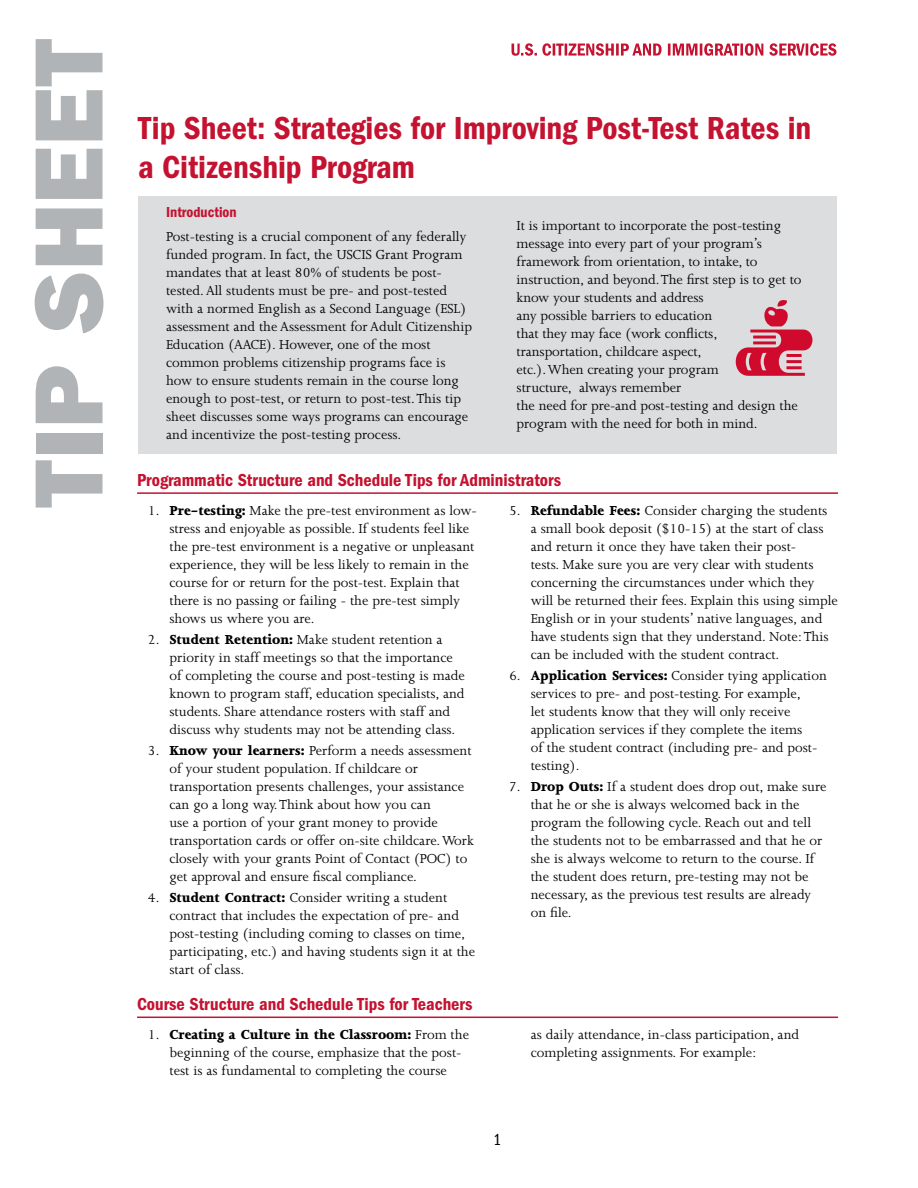
<style>
.page{position:relative;width:918px;height:1188px;background:#fff}
.page>*{position:absolute;margin:0;border:0;box-sizing:border-box;transform-origin:0 0}
.t1{font:97.5px "ITC Franklin Gothic Std Hvy";color:#b1b4b6}
.Heading{font:33px/39.6px "ITC Franklin Gothic Std Dm Cd";color:#c41230}
.Subhead{font:18px "ITC Franklin Gothic Std Dm Cd";color:#c41230}
.page_number{font:condensed 16.5px "ITC Franklin Gothic Std";color:#000}
.bullets_2_col{font:15px/18px "Joanna MT Std";color:#000}
.body_text{font:15px/18px "Joanna MT Std";color:#000}
.body_text-2{font:15px "ITC Franklin Gothic Std Dm Cd";color:#c41230}
.s1{font-weight:800}
</style>
<div class="page">
<div style="left:138px;top:196px;width:699px;height:258px;background:#dcddde"></div>
<hr style="left:137px;top:492px;width:701px;height:2px;background:#c41230">
<hr style="left:137px;top:1017px;width:701px;height:1px;background:#c41230">
<svg style="left:512px;top:43px;width:325px;height:13px"></svg>
<svg style="left:736px;top:300px;width:76px;height:76px"></svg>
<p class="t1" style="left:12px;top:508px;width:471px;rotate:-90deg">TIP SHEET</p>
<p class="Heading" style="left:138px;top:108px;width:675px">Tip Sheet: Strategies for Improving Post-Test Rates in a Citizenship Program</p>
<p class="body_text-2" style="left:166px;top:203px;width:72px">Introduction</p>
<p class="body_text" style="left:166px;top:228px;width:308px">Post-testing is a crucial component of any federally funded program. In fact, the USCIS Grant Program mandates that at least 80% of students be post&shy;tested. All students must be pre- and post-tested with a normed English as a Second Language (ESL) assessment and the Assessment for Adult Citizenship Education (AACE). However, one of the most common problems citizenship programs face is how to ensure students remain in the course long enough to post-test, or return to post-test. This tip sheet discusses some ways programs can encourage and incentivize the post-testing process.</p>
<p class="body_text" style="left:517px;top:217px;width:286px">It is important to incorporate the post-testing message into every part of your program’s framework from orientation, to intake, to instruction, and beyond. The first step is to get to know your students and address<br>any possible barriers to education<br>that they may face (work conflicts, transportation, childcare aspect,<br>etc.). When creating your program<br>structure, always remember<br>the need for pre-and post-testing and design the program with the need for both in mind.</p>
<h2 class="Subhead" style="left:137px;top:470px;width:425px">Programmatic Structure and Schedule Tips for Administrators</h2>
<p class="bullets_2_col" style="left:169px;top:501px;width:309px;text-indent:-22px">1. <span class="s1">Pre-testing:</span> Make the pre-test environment as low&shy;stress and enjoyable as possible. If students feel like the pre-test environment is a negative or unpleasant experience, they will be less likely to remain in the course for or return for the post-test. Explain that there is no passing or failing - the pre-test simply shows us where you are.</p>
<p class="bullets_2_col" style="left:169px;top:631px;width:297px;text-indent:-22px">2. <span class="s1">Student Retention:</span> Make student retention a priority in staff meetings so that the importance of completing the course and post-testing is made known to program staff, education specialists, and students. Share attendance rosters with staff and discuss why students may not be attending class.</p>
<p class="bullets_2_col" style="left:169px;top:742px;width:306px;text-indent:-22px">3. <span class="s1">Know your learners:</span> Perform a needs assessment of your student population. If childcare or transportation presents challenges, your assistance can go a long way. Think about how you can<br>use a portion of your grant money to provide transportation cards or offer on-site childcare. Work closely with your grants Point of Contact (POC) to get approval and ensure fiscal compliance.</p>
<p class="bullets_2_col" style="left:169px;top:889px;width:307px;text-indent:-22px">4. <span class="s1">Student Contract:</span> Consider writing a student contract that includes the expectation of pre- and post-testing (including coming to classes on time, participating, etc.) and having students sign it at the start of class.</p>
<p class="bullets_2_col" style="left:531px;top:501px;width:309px;text-indent:-22px">5. <span class="s1">Refundable Fees:</span> Consider charging the students<br>a small book deposit ($10-15) at the start of class and return it once they have taken their post-<br>tests. Make sure you are very clear with students concerning the circumstances under which they will be returned their fees. Explain this using simple English or in your students’ native languages, and have students sign that they understand. Note: This can be included with the student contract.</p>
<p class="bullets_2_col" style="left:531px;top:667px;width:298px;text-indent:-22px">6. <span class="s1">Application Services:</span> Consider tying application services to pre- and post-testing. For example,<br>let students know that they will only receive application services if they complete the items<br>of the student contract (including pre- and post&shy;testing).</p>
<p class="bullets_2_col" style="left:531px;top:778px;width:297px;text-indent:-22px">7. <span class="s1">Drop Outs:</span> If a student does drop out, make sure that he or she is always welcomed back in the program the following cycle. Reach out and tell the students not to be embarrassed and that he or she is always welcome to return to the course. If the student does return, pre-testing may not be necessary, as the previous test results are already on file.</p>
<h2 class="Subhead" style="left:137px;top:994px;width:337px">Course Structure and Schedule Tips for Teachers</h2>
<p class="bullets_2_col" style="left:169px;top:1025px;width:301px;text-indent:-22px">1. <span class="s1">Creating a Culture in the Classroom:</span> From the beginning of the course, emphasize that the post&shy;test is as fundamental to completing the course</p>
<p class="bullets_2_col" style="left:531px;top:1025px;width:270px">as daily attendance, in-class participation, and completing assignments. For example:</p>
<p class="page_number" style="left:493px;top:1131px;width:10px">1</p>
</div>
